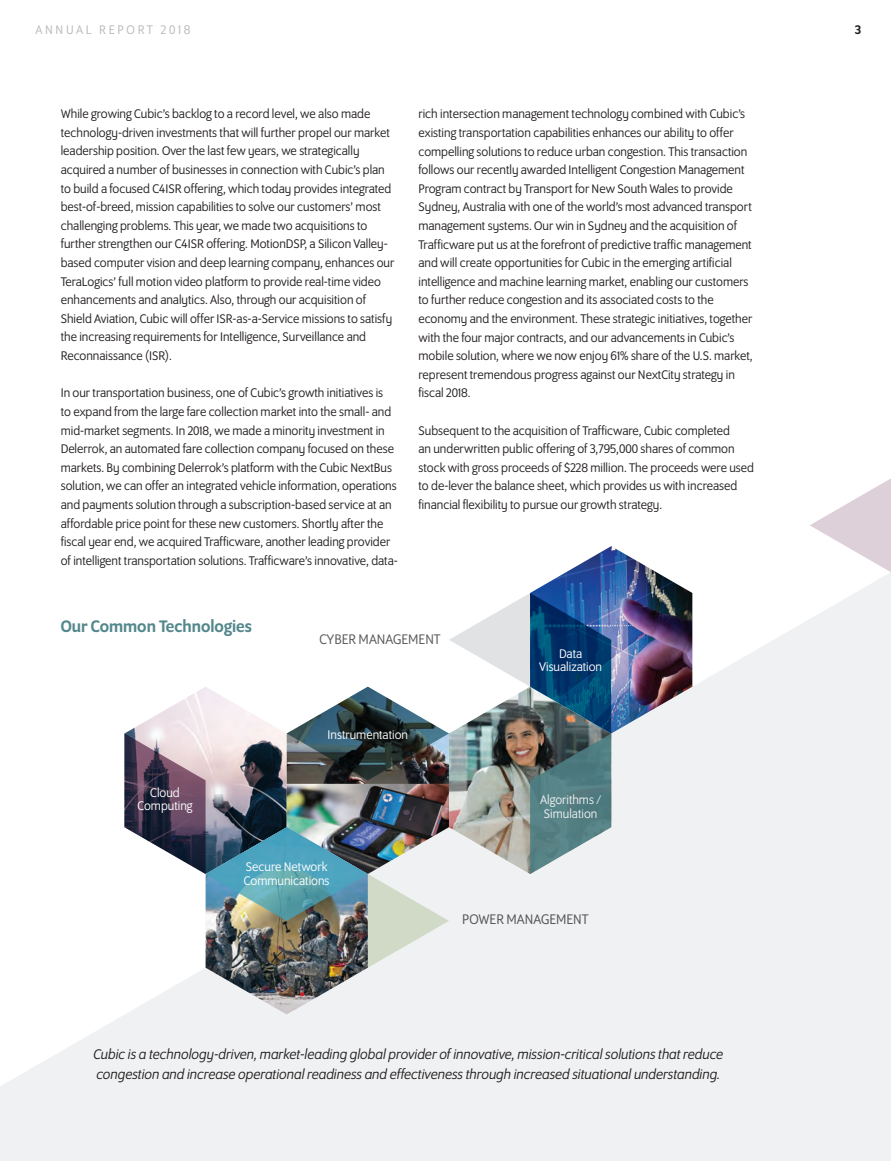
<style>
.page{position:relative;width:891px;height:1161px;background:#fff}
.page>*{position:absolute;margin:0;border:0;box-sizing:border-box;transform-origin:0 0}
.t1{font:500 18px "Program OT";color:#52878c}
.t2{font:italic 15px/19.5px "Program OT";color:#231f20}
.t3{font:15px "Program OT";color:#57585a}
.t4{font:13.5px/18.6px "Program OT";color:#231f20}
.t5{font:13.5px/13.5px "Program OT";color:#fff;text-align:center}
.t6{font:13.5px "Program OT";letter-spacing:.2em;color:#b8b9bc}
.t7{font:500 13.5px "Program OT";color:#231f20}
</style>
<div class="page">
<img style="left:566px;top:546px;width:90px;height:26px">
<svg style="left:810px;top:478px;width:81px;height:94px"></svg>
<img style="left:0;top:572px;width:891px;height:589px">
<p class="t6" style="left:35px;top:23px;width:157px">ANNUAL REPORT 2018</p>
<p class="t7" style="left:855px;top:22px;width:7px">3</p>
<p class="t4" style="left:61px;top:105px;width:335px">While growing Cubic’s backlog to a record level, we also made technology-driven investments that will further propel our market leadership position. Over the last few years, we strategically acquired a number of businesses in connection with Cubic’s plan to build a focused C4ISR offering, which today provides integrated best-of-breed, mission capabilities to solve our customers’ most challenging problems. This year, we made two acquisitions to further strengthen our C4ISR offering. MotionDSP, a Silicon Valley&shy;based computer vision and deep learning company, enhances our TeraLogics’ full motion video platform to provide real-time video enhancements and analytics. Also, through our acquisition of Shield Aviation, Cubic will offer ISR-as-a-Service missions to satisfy the increasing requirements for Intelligence, Surveillance and Reconnaissance (ISR).</p>
<p class="t4" style="left:61px;top:384px;width:339px">In our transportation business, one of Cubic’s growth initiatives is<br>to expand from the large fare collection market into the small- and mid-market segments. In 2018, we made a minority investment in Delerrok, an automated fare collection company focused on these markets. By combining Delerrok’s platform with the Cubic NextBus solution, we can offer an integrated vehicle information, operations and payments solution through a subscription-based service at an affordable price point for these new customers. Shortly after the fiscal year end, we acquired Trafficware, another leading provider of intelligent transportation solutions. Trafficware’s innovative, data-</p>
<p class="t4" style="left:418px;top:105px;width:336px">rich intersection management technology combined with Cubic’s existing transportation capabilities enhances our ability to offer compelling solutions to reduce urban congestion. This transaction follows our recently awarded Intelligent Congestion Management Program contract by Transport for New South Wales to provide Sydney, Australia with one of the world’s most advanced transport management systems. Our win in Sydney and the acquisition of Trafficware put us at the forefront of predictive traffic management and will create opportunities for Cubic in the emerging artificial intelligence and machine learning market, enabling our customers to further reduce congestion and its associated costs to the economy and the environment. These strategic initiatives, together with the four major contracts, and our advancements in Cubic’s mobile solution, where we now enjoy 61% share of the U.S. market, represent tremendous progress against our NextCity strategy in fiscal 2018.</p>
<p class="t4" style="left:418px;top:421px;width:337px">Subsequent to the acquisition of Trafficware, Cubic completed<br>an underwritten public offering of 3,795,000 shares of common stock with gross proceeds of $228 million. The proceeds were used to de-lever the balance sheet, which provides us with increased financial flexibility to pursue our growth strategy.</p>
<h1 class="t1" style="left:61px;top:616px;width:193px">Our Common Technologies</h1>
<p class="t3" style="left:319px;top:631px;width:123px">CYBER MANAGEMENT</p>
<p class="t5" style="left:328px;top:728px;width:82px">Instrumentation</p>
<p class="t5" style="left:539px;top:647px;width:64px">Data<br>Visualization</p>
<p class="t5" style="left:137px;top:786px;width:57px">Cloud<br>Computing</p>
<p class="t5" style="left:540px;top:793px;width:62px;text-align:left">Algorithms /<br>Simulation</p>
<p class="t5" style="left:244px;top:860px;width:87px;text-align:left">Secure Network<br>Communications</p>
<p class="t3" style="left:462px;top:911px;width:128px">POWER MANAGEMENT</p>
<p class="t2" style="left:93px;top:1044px;width:631px">Cubic is a technology-driven, market-leading global provider of innovative, mission-critical solutions that reduce congestion and increase operational readiness and effectiveness through increased situational understanding.</p>
</div>
